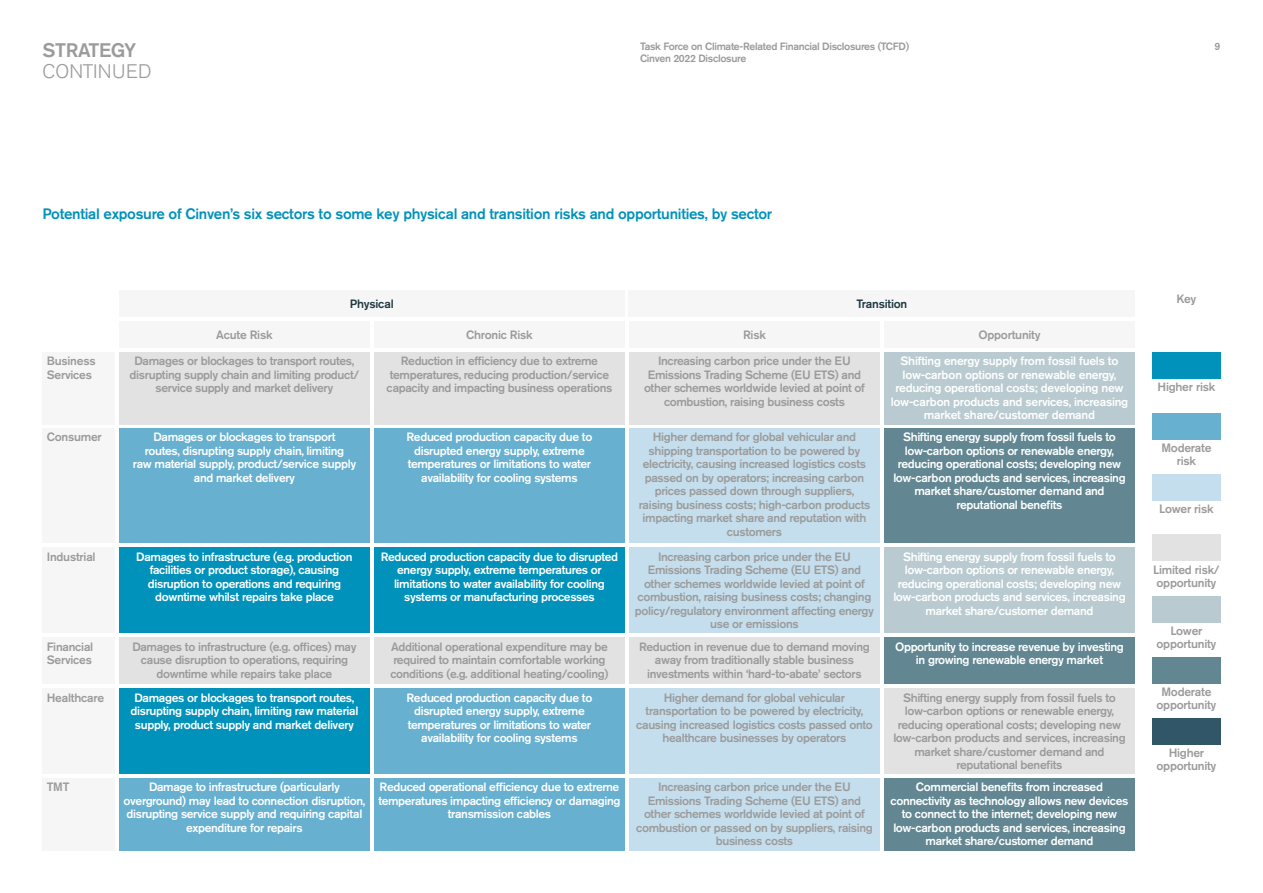
<style>
.page{position:relative;width:1263px;height:893px;background:#fff}
.page>*{position:absolute;margin:0;border:0;box-sizing:border-box;transform-origin:0 0}
.t1{font:300 19.5px "Akzidenz Grotesk Pro";letter-spacing:.01em;color:#9c9b9b}
.t2{font:500 19.5px "Akzidenz Grotesk Pro";letter-spacing:-.02em;color:#9c9b9b}
.t3{font:500 15px "Akzidenz Grotesk Pro";letter-spacing:-.02em;color:#0092bb}
.t4{font:500 12px/13.5px "Akzidenz Grotesk Pro";letter-spacing:-.03em;color:#9c9b9b;text-align:center}
.t5{font:500 12px/13.5px "Akzidenz Grotesk Pro";letter-spacing:-.03em;color:#fff;text-align:center}
.t6{font:500 12px "Akzidenz Grotesk Pro";letter-spacing:-.02em;color:#213942}
.t7{font:500 10.5px/12px "Akzidenz Grotesk Pro";letter-spacing:-.03em;color:#9c9b9b}
</style>
<div class="page">
<div style="left:629px;top:352px;width:251px;height:72px;background:#e2e2e2"></div>
<div style="left:119px;top:352px;width:251px;height:72px;background:#e2e2e2"></div>
<div style="left:43px;top:352px;width:72px;height:72px;background:#f6f6f6"></div>
<div style="left:1152px;top:352px;width:68px;height:26px;background:#0092bb"></div>
<div style="left:1152px;top:413px;width:68px;height:26px;background:#67b0d0"></div>
<div style="left:1152px;top:474px;width:68px;height:26px;background:#c4deed"></div>
<div style="left:1152px;top:535px;width:68px;height:26px;background:#e2e2e2"></div>
<div style="left:1152px;top:657px;width:68px;height:26px;background:#628793"></div>
<div style="left:1152px;top:596px;width:68px;height:26px;background:#b9cbd0"></div>
<div style="left:1152px;top:718px;width:68px;height:26px;background:#305667"></div>
<div style="left:884px;top:352px;width:251px;height:72px;background:#b9cbd0"></div>
<div style="left:374px;top:352px;width:251px;height:72px;background:#e2e2e2"></div>
<div style="left:629px;top:428px;width:251px;height:115px;background:#c4deed"></div>
<div style="left:119px;top:428px;width:251px;height:115px;background:#67b0d0"></div>
<div style="left:43px;top:428px;width:72px;height:115px;background:#f6f6f6"></div>
<div style="left:884px;top:428px;width:251px;height:115px;background:#628793"></div>
<div style="left:374px;top:428px;width:251px;height:115px;background:#67b0d0"></div>
<div style="left:629px;top:548px;width:251px;height:85px;background:#c4deed"></div>
<div style="left:119px;top:548px;width:251px;height:85px;background:#0092bb"></div>
<div style="left:43px;top:548px;width:72px;height:85px;background:#f6f6f6"></div>
<div style="left:884px;top:548px;width:251px;height:85px;background:#b9cbd0"></div>
<div style="left:374px;top:548px;width:251px;height:85px;background:#0092bb"></div>
<div style="left:629px;top:637px;width:251px;height:47px;background:#e2e2e2"></div>
<div style="left:119px;top:637px;width:251px;height:47px;background:#e2e2e2"></div>
<div style="left:43px;top:637px;width:72px;height:47px;background:#f6f6f6"></div>
<div style="left:884px;top:637px;width:251px;height:47px;background:#628793"></div>
<div style="left:374px;top:637px;width:251px;height:47px;background:#e2e2e2"></div>
<div style="left:629px;top:689px;width:251px;height:85px;background:#c4deed"></div>
<div style="left:119px;top:689px;width:251px;height:85px;background:#0092bb"></div>
<div style="left:43px;top:689px;width:72px;height:85px;background:#f6f6f6"></div>
<div style="left:884px;top:689px;width:251px;height:85px;background:#e2e2e2"></div>
<div style="left:374px;top:689px;width:251px;height:85px;background:#67b0d0"></div>
<div style="left:629px;top:778px;width:251px;height:72px;background:#c4deed"></div>
<div style="left:119px;top:778px;width:251px;height:72px;background:#67b0d0"></div>
<div style="left:43px;top:778px;width:72px;height:72px;background:#f6f6f6"></div>
<div style="left:884px;top:778px;width:251px;height:72px;background:#628793"></div>
<div style="left:374px;top:778px;width:251px;height:72px;background:#67b0d0"></div>
<div style="left:119px;top:290px;width:506px;height:27px;background:#f6f6f6"></div>
<div style="left:119px;top:321px;width:251px;height:26px;background:#f6f6f6"></div>
<div style="left:629px;top:290px;width:506px;height:27px;background:#f6f6f6"></div>
<div style="left:629px;top:321px;width:251px;height:26px;background:#f6f6f6"></div>
<div style="left:374px;top:321px;width:251px;height:26px;background:#f6f6f6"></div>
<div style="left:884px;top:321px;width:251px;height:26px;background:#f6f6f6"></div>
<h1 class="t2" style="left:43px;top:38px;width:95px">STRATEGY</h1>
<h1 class="t1" style="left:43px;top:59px;width:111px">CONTINUED</h1>
<p class="t7" style="left:640px;top:41px;width:271px">Task Force on Climate-Related Financial Disclosures (TCFD)<br>Cinven 2022 Disclosure</p>
<p class="t7" style="left:1214px;top:41px;width:7px">9</p>
<p class="t3" style="left:43px;top:204px;width:731px">Potential exposure of Cinven’s six sectors to some key physical and transition risks and opportunities, by sector</p>
<p class="t4" style="left:216px;top:328px;width:58px">Acute Risk</p>
<p class="t6" style="left:350px;top:296px;width:45px">Physical</p>
<p class="t6" style="left:856px;top:296px;width:52px">Transition</p>
<p class="t4" style="left:466px;top:328px;width:68px">Chronic Risk</p>
<p class="t4" style="left:743px;top:328px;width:24px">Risk</p>
<p class="t4" style="left:978px;top:328px;width:64px">Opportunity</p>
<p class="t4" style="left:47px;top:354px;width:50px;text-align:left">Business<br>Services</p>
<p class="t5" style="left:891px;top:354px;width:239px">Shifting energy supply from fossil fuels to low-carbon options or renewable energy, reducing operational costs; developing new low-carbon products and services, increasing market share/customer demand</p>
<p class="t4" style="left:387px;top:354px;width:227px">Reduction in efficiency due to extreme temperatures, reducing production/service capacity and impacting business operations</p>
<p class="t4" style="left:130px;top:354px;width:231px">Damages or blockages to transport routes, disrupting supply chain and limiting product/ service supply and market delivery</p>
<p class="t4" style="left:644px;top:354px;width:222px">Increasing carbon price under the EU Emissions Trading Scheme (EU ETS) and other schemes worldwide levied at point of combustion, raising business costs</p>
<p class="t4" style="left:47px;top:430px;width:57px">Consumer</p>
<p class="t5" style="left:893px;top:430px;width:234px">Shifting energy supply from fossil fuels to low-carbon options or renewable energy, reducing operational costs; developing new low-carbon products and services, increasing market share/customer demand and reputational benefits</p>
<p class="t4" style="left:639px;top:430px;width:233px">Higher demand for global vehicular and shipping transportation to be powered by electricity, causing increased logistics costs passed on by operators; increasing carbon prices passed down through suppliers, raising business costs; high-carbon products impacting market share and reputation with customers</p>
<p class="t5" style="left:133px;top:430px;width:225px">Damages or blockages to transport<br>routes, disrupting supply chain, limiting<br>raw material supply, product/service supply and market delivery</p>
<p class="t5" style="left:407px;top:430px;width:187px">Reduced production capacity due to disrupted energy supply, extreme temperatures or limitations to water availability for cooling systems</p>
<p class="t5" style="left:136px;top:550px;width:218px">Damages to infrastructure (e.g. production facilities or product storage), causing disruption to operations and requiring downtime whilst repairs take place</p>
<p class="t4" style="left:47px;top:550px;width:50px">Industrial</p>
<p class="t5" style="left:893px;top:550px;width:234px">Shifting energy supply from fossil fuels to low-carbon options or renewable energy, reducing operational costs; developing new low-carbon products and services, increasing market share/customer demand</p>
<p class="t5" style="left:381px;top:550px;width:239px">Reduced production capacity due to disrupted energy supply, extreme temperatures or limitations to water availability for cooling systems or manufacturing processes</p>
<p class="t4" style="left:635px;top:550px;width:241px">Increasing carbon price under the EU Emissions Trading Scheme (EU ETS) and other schemes worldwide levied at point of combustion, raising business costs; changing policy/regulatory environment affecting energy use or emissions</p>
<p class="t4" style="left:132px;top:639px;width:226px">Damages to infrastructure (e.g. offices) may cause disruption to operations, requiring downtime while repairs take place</p>
<p class="t4" style="left:47px;top:639px;width:48px;text-align:left">Financial<br>Services</p>
<p class="t5" style="left:895px;top:639px;width:230px">Opportunity to increase revenue by investing in growing renewable energy market</p>
<p class="t4" style="left:390px;top:639px;width:220px;text-align:left">Additional operational expenditure may be required to maintain comfortable working conditions (e.g. additional heating/cooling)</p>
<p class="t4" style="left:639px;top:639px;width:232px">Reduction in revenue due to demand moving away from traditionally stable business investments within ‘hard-to-abate’ sectors</p>
<p class="t4" style="left:47px;top:691px;width:59px">Healthcare</p>
<p class="t4" style="left:893px;top:691px;width:234px">Shifting energy supply from fossil fuels to low-carbon options or renewable energy, reducing operational costs; developing new low-carbon products and services, increasing market share/customer demand and reputational benefits</p>
<p class="t4" style="left:636px;top:691px;width:238px">Higher demand for global vehicular transportation to be powered by electricity, causing increased logistics costs passed onto healthcare businesses by operators</p>
<p class="t5" style="left:131px;top:691px;width:229px">Damages or blockages to transport routes, disrupting supply chain, limiting raw material supply, product supply and market delivery</p>
<p class="t5" style="left:407px;top:691px;width:187px">Reduced production capacity due to disrupted energy supply, extreme temperatures or limitations to water availability for cooling systems</p>
<p class="t5" style="left:124px;top:780px;width:243px">Damage to infrastructure (particularly overground) may lead to connection disruption, disrupting service supply and requiring capital expenditure for repairs</p>
<p class="t4" style="left:47px;top:780px;width:24px">TMT</p>
<p class="t5" style="left:891px;top:780px;width:239px">Commercial benefits from increased connectivity as technology allows new devices to connect to the internet; developing new low-carbon products and services, increasing market share/customer demand</p>
<p class="t5" style="left:378px;top:780px;width:244px">Reduced operational efficiency due to extreme temperatures impacting efficiency or damaging transmission cables</p>
<p class="t4" style="left:636px;top:780px;width:238px">Increasing carbon price under the EU Emissions Trading Scheme (EU ETS) and other schemes worldwide levied at point of combustion or passed on by suppliers, raising business costs</p>
<p class="t4" style="left:1176px;top:291px;width:21px">Key</p>
<p class="t4" style="left:1157px;top:379px;width:59px">Higher risk</p>
<p class="t4" style="left:1161px;top:441px;width:52px">Moderate risk</p>
<p class="t4" style="left:1159px;top:502px;width:56px">Lower risk</p>
<p class="t4" style="left:1153px;top:562px;width:68px;text-align:left">Limited risk/ opportunity</p>
<p class="t4" style="left:1156px;top:623px;width:61px">Lower opportunity</p>
<p class="t4" style="left:1156px;top:685px;width:61px">Moderate opportunity</p>
<p class="t4" style="left:1156px;top:746px;width:61px">Higher opportunity</p>
</div>
